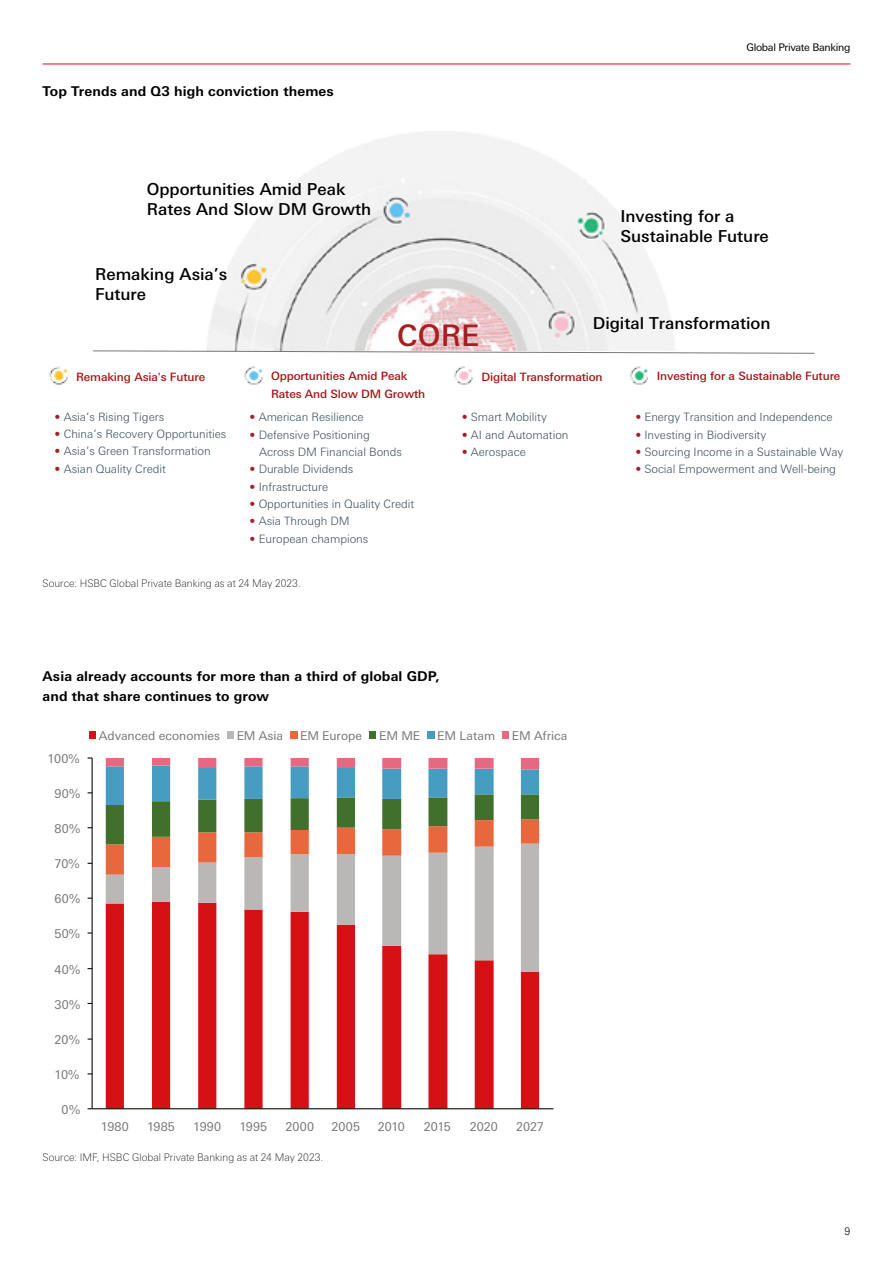
<style>
.page{position:relative;width:893px;height:1263px;background:#fff}
.page>*{position:absolute;margin:0;border:0;box-sizing:border-box;transform-origin:0 0}
.t1{font:500 29.7px "Univers Nextfor HSBC";color:#a61e22}
.t2{font:500 16.5px/19.8px "Univers Nextfor HSBC";color:#000}
.t3{font:700 13.5px/19.5px "Univers Nextfor HSBC";letter-spacing:.01em;color:#000}
.t4{font:12.15px "Univers Nextfor HSBC";color:#7a7576}
.t5{font:300 11.55px/17.2px "Univers Nextfor HSBC";letter-spacing:-.005em;color:#3b505c}
.t6{font:500 11.55px/17.2px "Univers Nextfor HSBC";letter-spacing:-.01em;color:#a61414}
.t7{font:100 10.5px "Univers Nextfor HSBC";color:#000}
.t8{font:10.5px "Univers Nextfor HSBC";letter-spacing:-.03em;color:#000}
.t9{font:300 10.5px "Univers Nextfor HSBC";color:#000}
.s1{color:#a61e22}
</style>
<div class="page">
<img style="left:207px;top:131px;width:467px;height:219px">
<svg style="left:93px;top:350px;width:722px;height:4px"></svg>
<img style="left:244px;top:366px;width:19px;height:19px">
<img style="left:49px;top:366px;width:19px;height:19px">
<img style="left:454px;top:366px;width:19px;height:19px">
<img style="left:630px;top:366px;width:18px;height:19px">
<svg style="left:106px;top:972px;width:433px;height:136px"></svg>
<svg style="left:106px;top:875px;width:433px;height:97px"></svg>
<svg style="left:106px;top:758px;width:433px;height:117px"></svg>
<hr style="left:92px;top:758px;width:1px;height:351px;background:#12110b">
<hr style="left:92px;top:1108px;width:461px;height:1px;background:#12110b">
<div style="left:89px;top:731px;width:7px;height:7px;background:#d61116"></div>
<div style="left:227px;top:731px;width:7px;height:7px;background:#bab7b7"></div>
<div style="left:290px;top:731px;width:7px;height:7px;background:#e8683d"></div>
<div style="left:369px;top:731px;width:7px;height:7px;background:#41702d"></div>
<div style="left:427px;top:731px;width:8px;height:7px;background:#469cc1"></div>
<div style="left:502px;top:731px;width:7px;height:7px;background:#e66982"></div>
<hr style="left:43px;top:64px;width:807px;height:1px;background:#e30613">
<p class="t3" style="left:43px;top:81px;width:293px">Top Trends and Q3 high conviction themes</p>
<h2 class="t2" style="left:147px;top:179px;width:226px">Opportunities Amid Peak<br>Rates And Slow DM Growth</h2>
<h2 class="t2" style="left:95px;top:264px;width:134px">Remaking Asia’s<br>Future</h2>
<h1 class="t1" style="left:397px;top:314px;width:84px">CORE</h1>
<p class="t8" style="left:746px;top:40px;width:106px">Global Private Banking</p>
<h2 class="t2" style="left:620px;top:205px;width:150px">Investing for a<br>Sustainable Future</h2>
<h2 class="t2" style="left:593px;top:313px;width:179px">Digital Transformation</h2>
<p class="t6" style="left:76px;top:368px;width:131px">Remaking Asia's Future</p>
<p class="t5" style="left:55px;top:407px;width:111px"><span class="s1">•</span> Asia’s Rising Tigers</p>
<p class="t5" style="left:55px;top:425px;width:173px"><span class="s1">•</span> China’s Recovery Opportunities</p>
<p class="t5" style="left:55px;top:442px;width:158px"><span class="s1">•</span> Asia’s Green Transformation</p>
<p class="t5" style="left:55px;top:459px;width:113px"><span class="s1">•</span> Asian Quality Credit</p>
<p class="t6" style="left:271px;top:367px;width:156px">Opportunities Amid Peak<br>Rates And Slow DM Growth</p>
<p class="t5" style="left:250px;top:408px;width:115px"><span class="s1">•</span> American Resilience</p>
<p class="t5" style="left:259px;top:425px;width:144px;text-indent:-10px"><span class="s1">•</span> Defensive Positioning<br>Across DM Financial Bonds</p>
<p class="t5" style="left:250px;top:460px;width:105px"><span class="s1">•</span> Durable Dividends</p>
<p class="t5" style="left:250px;top:477px;width:80px"><span class="s1">•</span> Infrastructure</p>
<p class="t5" style="left:250px;top:494px;width:166px"><span class="s1">•</span> Opportunities in Quality Credit</p>
<p class="t5" style="left:250px;top:512px;width:102px"><span class="s1">•</span> Asia Through DM</p>
<p class="t5" style="left:250px;top:529px;width:120px"><span class="s1">•</span> European champions</p>
<p class="t7" style="left:43px;top:575px;width:260px">Source: HSBC Global Private Banking as at 24 May 2023.</p>
<p class="t6" style="left:481px;top:367px;width:123px">Digital Transformation</p>
<p class="t5" style="left:462px;top:408px;width:87px"><span class="s1">•</span> Smart Mobility</p>
<p class="t5" style="left:462px;top:425px;width:108px"><span class="s1">•</span> AI and Automation</p>
<p class="t5" style="left:462px;top:443px;width:66px"><span class="s1">•</span> Aerospace</p>
<p class="t3" style="left:43px;top:666px;width:399px">Asia already accounts for more than a third of global GDP, and that share continues to grow</p>
<p class="t4" style="left:48px;top:749px;width:34px">100%</p>
<p class="t4" style="left:55px;top:785px;width:27px">90%</p>
<p class="t4" style="left:55px;top:820px;width:27px">80%</p>
<p class="t4" style="left:55px;top:855px;width:27px">70%</p>
<p class="t4" style="left:55px;top:890px;width:27px">60%</p>
<p class="t4" style="left:55px;top:925px;width:27px">50%</p>
<p class="t4" style="left:55px;top:961px;width:27px">40%</p>
<p class="t4" style="left:55px;top:996px;width:27px">30%</p>
<p class="t4" style="left:55px;top:1031px;width:27px">20%</p>
<p class="t4" style="left:55px;top:1066px;width:26px">10%</p>
<p class="t4" style="left:62px;top:1101px;width:20px">0%</p>
<p class="t4" style="left:99px;top:727px;width:123px">Advanced economies</p>
<p class="t4" style="left:237px;top:727px;width:48px">EM Asia</p>
<p class="t4" style="left:300px;top:727px;width:64px">EM Europe</p>
<p class="t4" style="left:379px;top:727px;width:43px">EM ME</p>
<p class="t4" style="left:437px;top:727px;width:59px">EM Latam</p>
<p class="t4" style="left:512px;top:727px;width:57px">EM Africa</p>
<p class="t4" style="left:101px;top:1118px;width:29px">1980</p>
<p class="t4" style="left:147px;top:1118px;width:29px">1985</p>
<p class="t4" style="left:193px;top:1118px;width:29px">1990</p>
<p class="t4" style="left:239px;top:1118px;width:29px">1995</p>
<p class="t4" style="left:285px;top:1118px;width:30px">2000</p>
<p class="t4" style="left:332px;top:1118px;width:30px">2005</p>
<p class="t4" style="left:378px;top:1118px;width:29px">2010</p>
<p class="t4" style="left:424px;top:1118px;width:29px">2015</p>
<p class="t4" style="left:470px;top:1118px;width:29px">2020</p>
<p class="t4" style="left:516px;top:1118px;width:29px">2027</p>
<p class="t7" style="left:43px;top:1149px;width:282px">Source: IMF, HSBC Global Private Banking as at 24 May 2023.</p>
<p class="t6" style="left:657px;top:366px;width:185px">Investing for a Sustainable Future</p>
<p class="t5" style="left:635px;top:408px;width:199px"><span class="s1">•</span> Energy Transition and Independence</p>
<p class="t5" style="left:635px;top:425px;width:132px"><span class="s1">•</span> Investing in Biodiversity</p>
<p class="t5" style="left:635px;top:443px;width:209px"><span class="s1">•</span> Sourcing Income in a Sustainable Way</p>
<p class="t5" style="left:635px;top:460px;width:202px"><span class="s1">•</span> Social Empowerment and Well-being</p>
<p class="t9" style="left:845px;top:1224px;width:7px">9</p>
</div>
